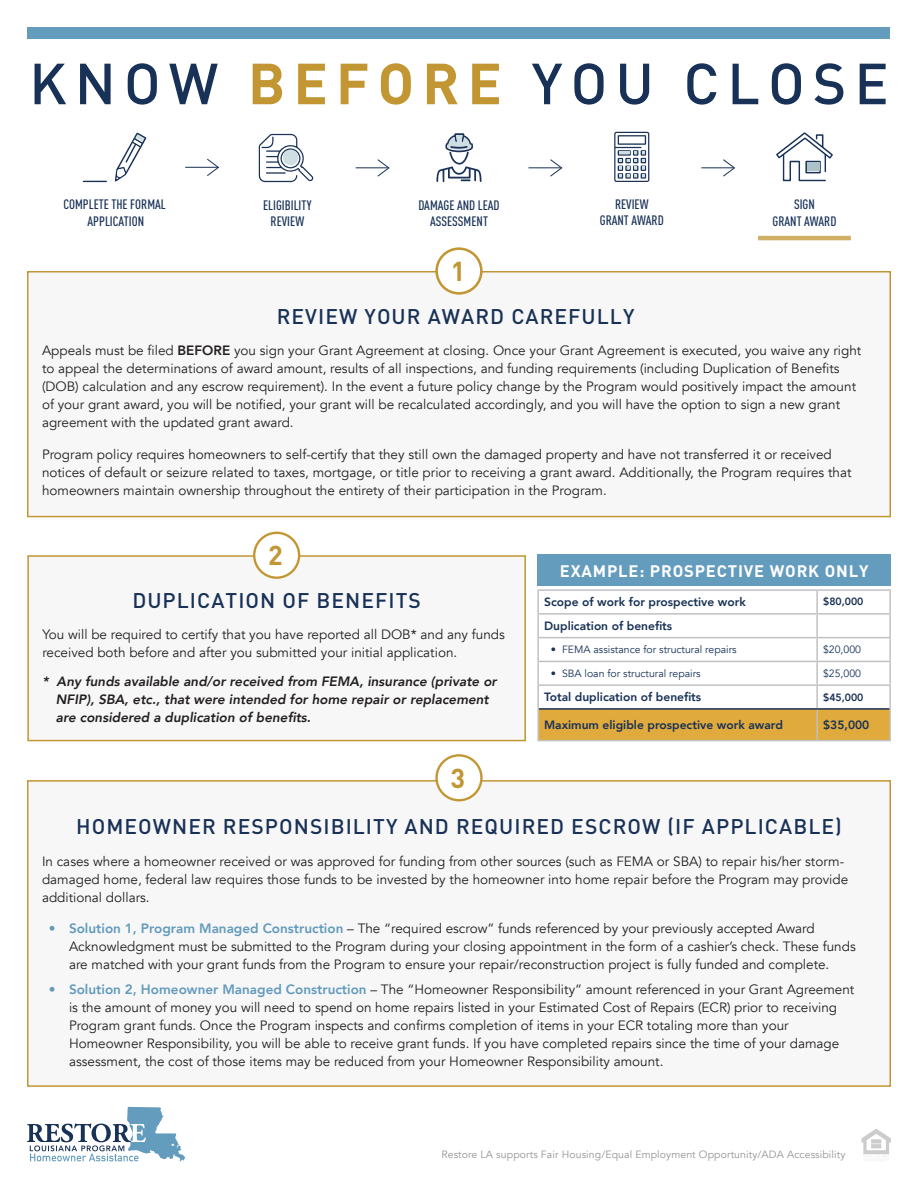
<style>
.page{position:relative;width:918px;height:1188px;background:#fff}
.page>*{position:absolute;margin:0;border:0;box-sizing:border-box;transform-origin:0 0}
.t1{font:500 57px "DIN";letter-spacing:.14em;color:#183156}
.t2{font:700 27px "DIN";color:#c29633}
.t3{font:500 21px "DIN";letter-spacing:.05em;color:#183156}
.t4{font:700 16.5px "DIN";letter-spacing:.05em;color:#fff}
.t5{font:13.5px/18px "Avenir";color:#231f20}
.t6{font:italic 800 13.5px/18px "Avenir";color:#231f20}
.t7{font:500 condensed 13.5px/16.2px "DIN Pro";color:#183156;text-align:center}
.t8{font:800 12px "Avenir";color:#183156}
.t9{font:10.5px "Avenir";color:#183156}
.Body{font:10.5px "Avenir";letter-spacing:.01em;color:#939598}
.t10{font:800 10.5px "Avenir";color:#183156}
.s1{font-weight:700;color:#c29633}
.s2{font-weight:800}
.s3{font-weight:800;color:#629abc}
</style>
<div class="page">
<svg style="left:27px;top:1107px;width:158px;height:54px"></svg>
<svg style="left:861px;top:1129px;width:30px;height:32px"></svg>
<hr style="left:185px;top:167px;width:32px;height:1px;background:#183156">
<svg style="left:206px;top:158px;width:13px;height:18px"></svg>
<hr style="left:356px;top:167px;width:32px;height:1px;background:#183156">
<svg style="left:377px;top:159px;width:13px;height:18px"></svg>
<hr style="left:528px;top:167px;width:32px;height:1px;background:#183156">
<svg style="left:549px;top:159px;width:14px;height:18px"></svg>
<hr style="left:701px;top:167px;width:32px;height:1px;background:#183156">
<svg style="left:722px;top:159px;width:14px;height:18px"></svg>
<svg style="left:83px;top:181px;width:24px;height:1px"></svg>
<svg style="left:115px;top:133px;width:31px;height:49px"></svg>
<svg style="left:259px;top:134px;width:55px;height:48px"></svg>
<div style="left:283px;top:150px;width:15px;height:15px;background:#cfdee3;border-radius:50%"></div>
<svg style="left:436px;top:133px;width:46px;height:49px"></svg>
<svg style="left:614px;top:132px;width:35px;height:50px"></svg>
<svg style="left:776px;top:132px;width:57px;height:49px"></svg>
<div style="left:807px;top:162px;width:12px;height:9px;background:#abc2c9"></div>
<hr style="left:758px;top:236px;width:93px;height:4px;background:#d1b066">
<div style="left:28px;top:272px;width:862px;height:245px;background:#f7f7f8"></div>
<div style="left:27px;top:271px;width:864px;height:246px;border:2px solid #c29633"></div>
<div style="left:28px;top:556px;width:497px;height:185px;background:#f7f7f8"></div>
<div style="left:27px;top:555px;width:499px;height:186px;border:2px solid #c29633"></div>
<div style="left:28px;top:781px;width:862px;height:305px;background:#f7f7f8"></div>
<div style="left:27px;top:780px;width:864px;height:307px;border:2px solid #c29633"></div>
<div style="left:437px;top:249px;width:44px;height:44px;background:#fff;border-radius:50%"></div>
<div style="left:435px;top:247px;width:48px;height:48px;border:3px solid #c29633;border-radius:50%"></div>
<div style="left:254px;top:533px;width:45px;height:45px;background:#fff;border-radius:50%"></div>
<div style="left:253px;top:532px;width:47px;height:47px;border:2px solid #c29633;border-radius:50%"></div>
<div style="left:437px;top:755px;width:44px;height:45px;background:#fff;border-radius:50%"></div>
<div style="left:435px;top:754px;width:48px;height:47px;border:2px solid #c29633;border-radius:50%"></div>
<div style="left:28px;top:27px;width:862px;height:12px;background:#649cbe"></div>
<div style="left:537px;top:555px;width:354px;height:31px;background:#649cbe"></div>
<svg style="left:539px;top:638px;width:350px;height:102px"></svg>
<hr style="left:816px;top:591px;width:2px;height:22px;background:#c1c1c1">
<hr style="left:816px;top:615px;width:2px;height:22px;background:#c1c1c1">
<hr style="left:816px;top:638px;width:2px;height:23px;background:#c1c1c1">
<hr style="left:816px;top:662px;width:2px;height:22px;background:#c1c1c1">
<hr style="left:816px;top:686px;width:2px;height:22px;background:#c1c1c1">
<hr style="left:816px;top:710px;width:2px;height:30px;background:#c1c1c1">
<hr style="left:537px;top:589px;width:280px;height:2px;background:#c1c1c1">
<hr style="left:537px;top:591px;width:2px;height:22px;background:#c1c1c1">
<hr style="left:817px;top:589px;width:74px;height:2px;background:#c1c1c1">
<hr style="left:889px;top:591px;width:2px;height:22px;background:#c1c1c1">
<hr style="left:537px;top:613px;width:280px;height:2px;background:#c1c1c1">
<hr style="left:537px;top:615px;width:2px;height:22px;background:#c1c1c1">
<hr style="left:817px;top:613px;width:74px;height:2px;background:#c1c1c1">
<hr style="left:889px;top:615px;width:2px;height:22px;background:#c1c1c1">
<hr style="left:537px;top:637px;width:280px;height:1px;background:#c1c1c1">
<hr style="left:537px;top:638px;width:2px;height:23px;background:#c1c1c1">
<hr style="left:817px;top:637px;width:74px;height:1px;background:#c1c1c1">
<hr style="left:889px;top:638px;width:2px;height:23px;background:#c1c1c1">
<hr style="left:537px;top:661px;width:280px;height:1px;background:#c1c1c1">
<hr style="left:537px;top:662px;width:2px;height:22px;background:#c1c1c1">
<hr style="left:817px;top:661px;width:74px;height:1px;background:#c1c1c1">
<hr style="left:889px;top:662px;width:2px;height:22px;background:#c1c1c1">
<hr style="left:537px;top:684px;width:280px;height:2px;background:#c1c1c1">
<hr style="left:537px;top:686px;width:2px;height:23px;background:#c1c1c1">
<hr style="left:817px;top:684px;width:74px;height:2px;background:#c1c1c1">
<hr style="left:889px;top:686px;width:2px;height:23px;background:#c1c1c1">
<hr style="left:537px;top:709px;width:2px;height:31px;background:#c1c1c1">
<hr style="left:889px;top:709px;width:2px;height:31px;background:#c1c1c1">
<hr style="left:537px;top:740px;width:280px;height:1px;background:#c1c1c1">
<hr style="left:817px;top:740px;width:74px;height:1px;background:#c1c1c1">
<hr style="left:539px;top:708px;width:278px;height:2px;background:#183156">
<hr style="left:817px;top:708px;width:72px;height:2px;background:#183156">
<p class="t1" style="left:29px;top:47px;width:861px">KNOW <span class="s1">BEFORE</span> YOU CLOSE</p>
<p class="t7" style="left:63px;top:195px;width:104px">COMPLETE THE FORMAL<br>APPLICATION</p>
<p class="t7" style="left:263px;top:196px;width:50px">ELIGIBILITY<br>REVIEW</p>
<p class="t7" style="left:418px;top:196px;width:83px">DAMAGE AND LEAD<br>ASSESSMENT</p>
<p class="t7" style="left:600px;top:195px;width:65px">REVIEW<br>GRANT AWARD</p>
<p class="t7" style="left:773px;top:195px;width:65px">SIGN<br>GRANT AWARD</p>
<p class="t2" style="left:451px;top:254px;width:16px">1</p>
<p class="t3" style="left:277px;top:303px;width:359px">REVIEW YOUR AWARD CAREFULLY</p>
<p class="t5" style="left:42px;top:342px;width:821px">Appeals must be filed <span class="s2">BEFORE</span> you sign your Grant Agreement at closing. Once your Grant Agreement is executed, you waive any right to appeal the determinations of award amount, results of all inspections, and funding requirements (including Duplication of Benefits (DOB) calculation and any escrow requirement). In the event a future policy change by the Program would positively impact the amount of your grant award, you will be notified, your grant will be recalculated accordingly, and you will have the option to sign a new grant agreement with the updated grant award.</p>
<p class="t5" style="left:42px;top:445px;width:811px">Program policy requires homeowners to self-certify that they still own the damaged property and have not transferred it or received notices of default or seizure related to taxes, mortgage, or title prior to receiving a grant award. Additionally, the Program requires that homeowners maintain ownership throughout the entirety of their participation in the Program.</p>
<p class="t2" style="left:268px;top:538px;width:16px">2</p>
<p class="t3" style="left:132px;top:587px;width:290px">DUPLICATION OF BENEFITS</p>
<p class="t5" style="left:42px;top:626px;width:464px">You will be required to certify that you have reported all DOB* and any funds received both before and after you submitted your initial application.</p>
<p class="t6" style="left:56px;top:672px;width:443px;text-indent:-14px">* Any funds available and/or received from FEMA, insurance (private or<br>NFIP), SBA, etc., that were intended for home repair or replacement are considered a duplication of benefits.</p>
<p class="t2" style="left:451px;top:761px;width:16px">3</p>
<p class="t4" style="left:560px;top:560px;width:310px">EXAMPLE: PROSPECTIVE WORK ONLY</p>
<p class="t8" style="left:544px;top:593px;width:203px">Scope of work for prospective work</p>
<p class="t10" style="left:823px;top:594px;width:42px">$80,000</p>
<p class="t8" style="left:544px;top:616px;width:130px">Duplication of benefits</p>
<p class="t9" style="left:551px;top:643px;width:187px">• FEMA assistance for structural repairs</p>
<p class="t9" style="left:823px;top:643px;width:39px">$20,000</p>
<p class="t9" style="left:551px;top:667px;width:151px">• SBA loan for structural repairs</p>
<p class="t9" style="left:823px;top:667px;width:39px">$25,000</p>
<p class="t8" style="left:544px;top:688px;width:159px">Total duplication of benefits</p>
<p class="t10" style="left:823px;top:689px;width:42px">$45,000</p>
<p class="t8" style="left:544px;top:715px;width:240px">Maximum eligible prospective work award</p>
<p class="t8" style="left:823px;top:715px;width:48px">$35,000</p>
<p class="t3" style="left:76px;top:813px;width:767px">HOMEOWNER RESPONSIBILITY AND REQUIRED ESCROW (IF APPLICABLE)</p>
<p class="t5" style="left:42px;top:852px;width:808px">In cases where a homeowner received or was approved for funding from other sources (such as FEMA or SBA) to repair his/her storm&shy;damaged home, federal law requires those funds to be invested by the homeowner into home repair before the Program may provide additional dollars.</p>
<p class="t5" style="left:69px;top:920px;width:788px;text-indent:-20px"><span class="s3">• Solution 1, Program Managed Construction</span> – The “required escrow” funds referenced by your previously accepted Award<br>Acknowledgment must be submitted to the Program during your closing appointment in the form of a cashier’s check. These funds are matched with your grant funds from the Program to ensure your repair/reconstruction project is fully funded and complete.</p>
<p class="t5" style="left:69px;top:980px;width:787px;text-indent:-20px"><span class="s3">• Solution 2, Homeowner Managed Construction</span> – The “Homeowner Responsibility” amount referenced in your Grant Agreement is the amount of money you will need to spend on home repairs listed in your Estimated Cost of Repairs (ECR) prior to receiving Program grant funds. Once the Program inspects and confirms completion of items in your ECR totaling more than your Homeowner Responsibility, you will be able to receive grant funds. If you have completed repairs since the time of your damage assessment, the cost of those items may be reduced from your Homeowner Responsibility amount.</p>
<p class="Body" style="left:441px;top:1148px;width:406px">Restore LA supports Fair Housing/Equal Employment Opportunity/ADA Accessibility</p>
</div>
